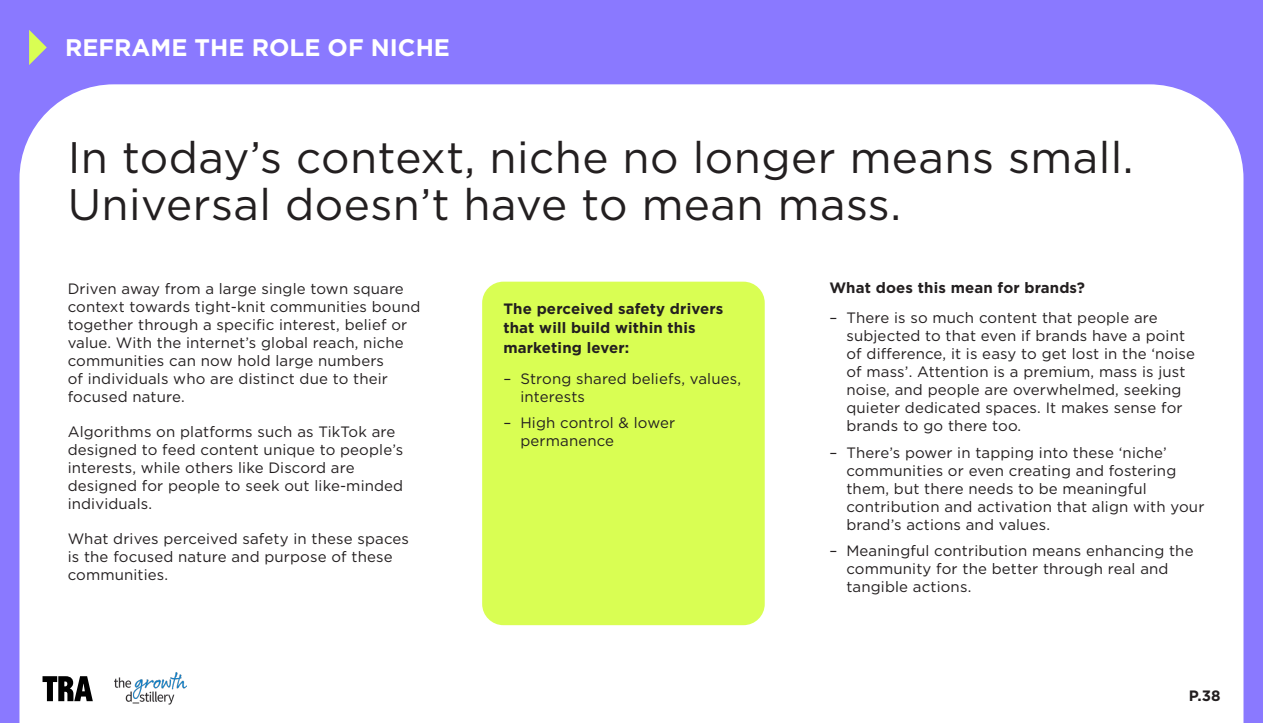
<style>
.page{position:relative;width:1263px;height:723px;background:#8a79ff}
.page>*{position:absolute;margin:0;border:0;box-sizing:border-box;transform-origin:0 0}
.Heading_28_31{font:44.1px/47.7px "Gotham";letter-spacing:.01em;color:#231f20}
.Body_copy_18_21{font:700 24px "Gotham";color:#fff}
.Body_copy_12_16{font:15px/18px "Gotham";letter-spacing:.01em;color:#231f20}
.Body_copy_10_13{font:700 15px/19.5px "Gotham";letter-spacing:.01em;color:#231f20}
</style>
<div class="page">
<div style="left:19px;top:84px;width:1224px;height:639px;background:#fff"></div>
<div style="left:482px;top:282px;width:283px;height:343px;background:#d9fe53;border-radius:21px"></div>
<svg style="left:29px;top:30px;width:18px;height:35px"></svg>
<img style="left:114px;top:673px;width:72px;height:31px">
<svg style="left:43px;top:676px;width:50px;height:25px"></svg>
<p class="Body_copy_18_21" style="left:65px;top:31px;width:386px">REFRAME THE ROLE OF NICHE</p>
<p class="Heading_28_31" style="left:68px;top:132px;width:1067px">In today’s context, niche no longer means small.<br>Universal doesn’t have to mean mass.</p>
<p class="Body_copy_12_16" style="left:68px;top:279px;width:354px">Driven away from a large single town square context towards tight-knit communities bound together through a specific interest, belief or value. With the internet’s global reach, niche communities can now hold large numbers<br>of individuals who are distinct due to their focused nature.</p>
<p class="Body_copy_12_16" style="left:68px;top:422px;width:337px">Algorithms on platforms such as TikTok are designed to feed content unique to people’s interests, while others like Discord are designed for people to seek out like-minded individuals.</p>
<p class="Body_copy_12_16" style="left:68px;top:529px;width:343px">What drives perceived safety in these spaces is the focused nature and purpose of these communities.</p>
<p class="Body_copy_10_13" style="left:503px;top:299px;width:221px">The perceived safety drivers that will build within this marketing lever:</p>
<p class="Body_copy_12_16" style="left:520px;top:369px;width:222px;text-indent:-17px">– Strong shared beliefs, values, interests</p>
<p class="Body_copy_12_16" style="left:520px;top:413px;width:156px;text-indent:-17px">– High control &amp; lower permanence</p>
<p class="Body_copy_10_13" style="left:829px;top:277px;width:257px">What does this mean for brands?</p>
<p class="Body_copy_12_16" style="left:846px;top:309px;width:350px;text-indent:-17px">– There is so much content that people are subjected to that even if brands have a point of difference, it is easy to get lost in the ‘noise of mass’. Attention is a premium, mass is just noise, and people are overwhelmed, seeking quieter dedicated spaces. It makes sense for brands to go there too.</p>
<p class="Body_copy_12_16" style="left:846px;top:443px;width:359px;text-indent:-17px">– There’s power in tapping into these ‘niche’ communities or even creating and fostering them, but there needs to be meaningful contribution and activation that align with your brand’s actions and values.</p>
<p class="Body_copy_12_16" style="left:846px;top:542px;width:349px;text-indent:-17px">– Meaningful contribution means enhancing the community for the better through real and tangible actions.</p>
<p class="Body_copy_10_13" style="left:1189px;top:686px;width:33px">P.38</p>
</div>
